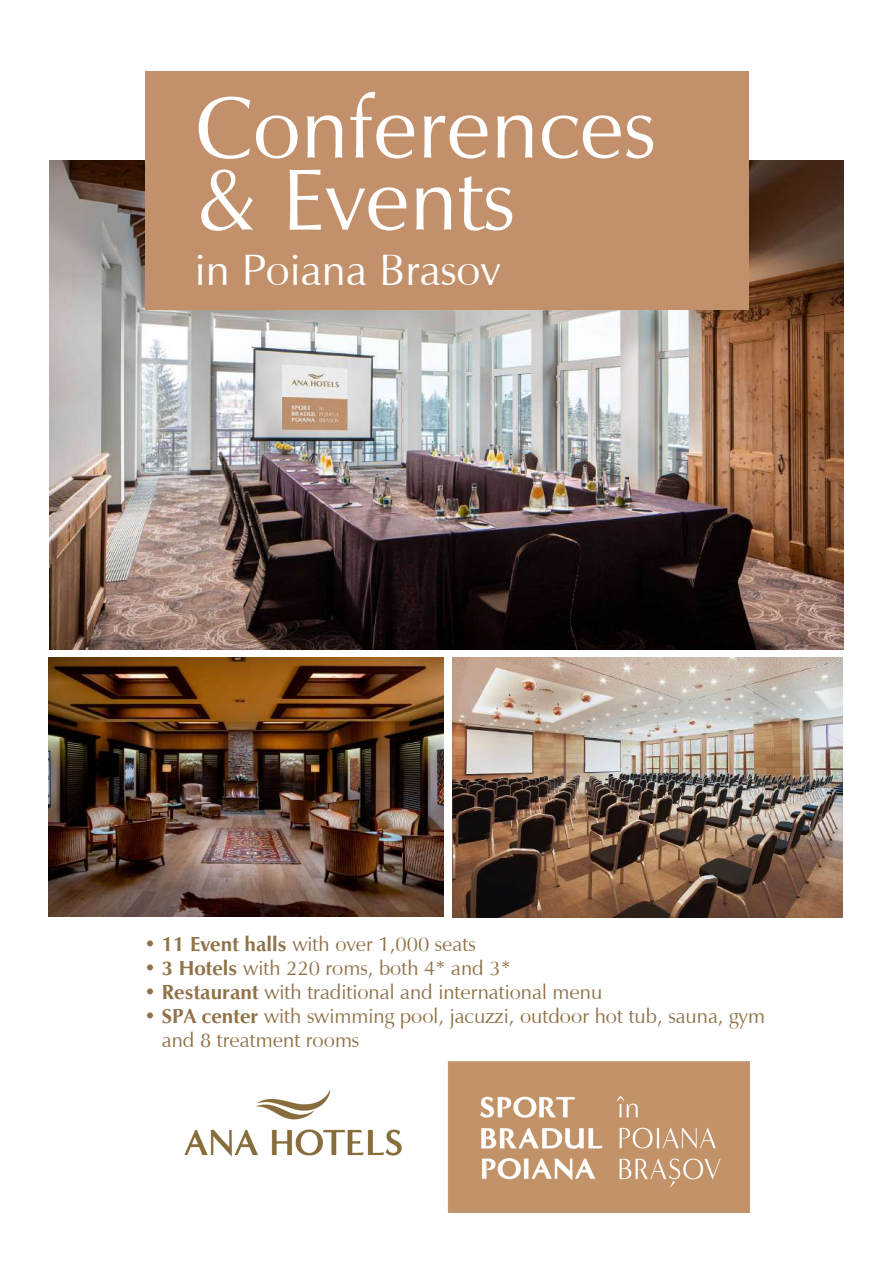
<style>
.page{position:relative;width:893px;height:1263px;background:#fff}
.page>*{position:absolute;margin:0;border:0;box-sizing:border-box;transform-origin:0 0}
.t1{font:90px/72px "Vera Humana 95";color:#fff}
.t2{font:45px "Vera Humana 95";color:#fff}
.t3{font:21px/24px "Vera Humana 95";color:#907248}
.s1{font-weight:700}
</style>
<div class="page">
<img style="left:49px;top:161px;width:794px;height:489px">
<div style="left:145px;top:72px;width:603px;height:238px;background:#c2906a"></div>
<img style="left:184px;top:1061px;width:565px;height:152px">
<img style="left:49px;top:657px;width:395px;height:260px">
<img style="left:452px;top:657px;width:390px;height:261px">
<h1 class="t1" style="left:195px;top:92px;width:462px">Conferences &amp; Events</h1>
<h2 class="t2" style="left:195px;top:243px;width:307px">in Poiana Brasov</h2>
<p class="t3" style="left:144px;top:931px;width:333px"><span class="s1">• 11 Event halls</span> with over 1,000 seats</p>
<p class="t3" style="left:144px;top:955px;width:368px"><span class="s1">• 3 Hotels</span> with 220 roms, both 4* and 3*</p>
<p class="t3" style="left:144px;top:979px;width:460px"><span class="s1">• Restaurant</span> with traditional and international menu</p>
<p class="t3" style="left:162px;top:1003px;width:605px;text-indent:-18px"><span class="s1">• SPA center</span> with swimming pool, jacuzzi, outdoor hot tub, sauna, gym and 8 treatment rooms</p>
</div>
